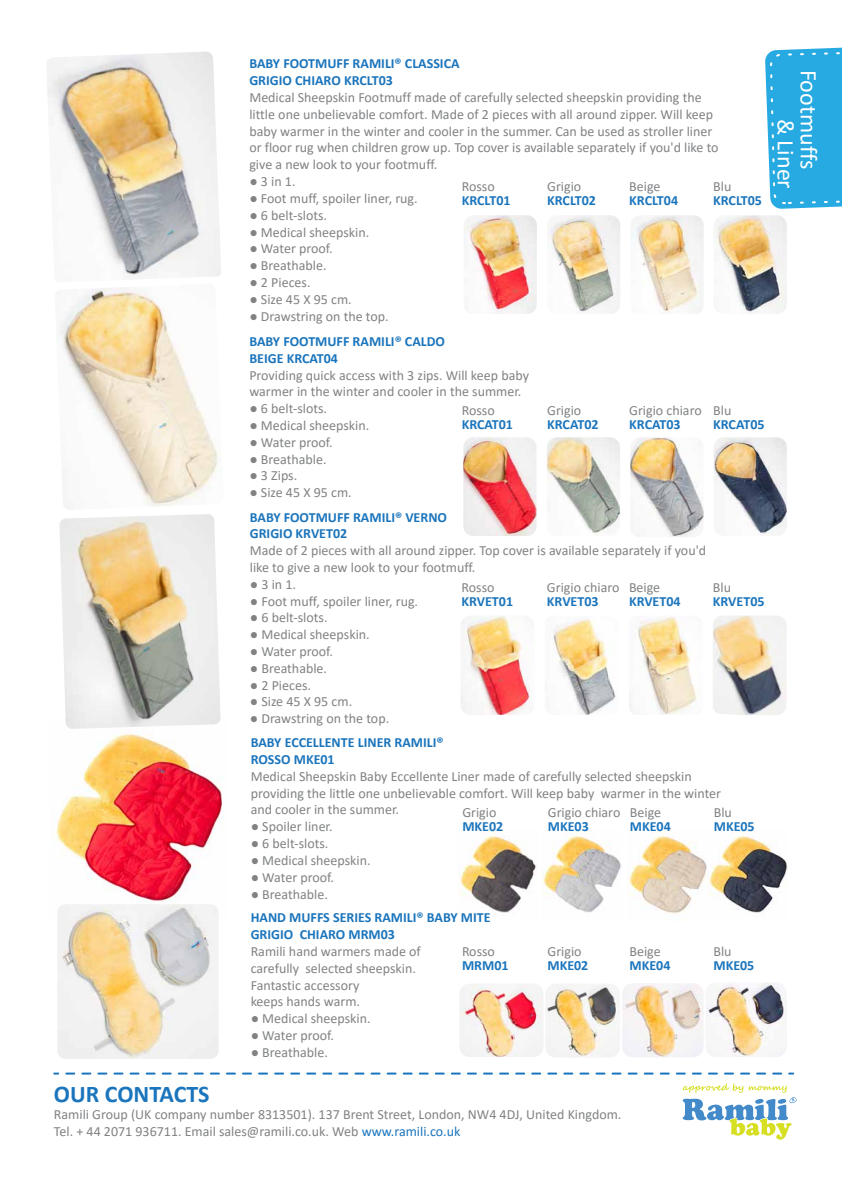
<style>
.page{position:relative;width:842px;height:1191px;background:#fff}
.page>*{position:absolute;margin:0;border:0;box-sizing:border-box;transform-origin:0 0}
.t1{font:24px "Calibri";color:#fff}
.t2{font:700 24px "Calibri";color:#1b75bc}
.t3{font:14px/16.8px "Calibri";color:#808284}
.t4{font:700 14px/16.8px "Calibri";color:#1b75bc}
.s1{color:#1b75bc}
</style>
<div class="page">
<svg style="left:683px;top:1083px;width:114px;height:56px"></svg>
<img style="left:47px;top:52px;width:174px;height:227px">
<img style="left:714px;top:215px;width:73px;height:99px">
<img style="left:631px;top:215px;width:73px;height:99px">
<img style="left:547px;top:215px;width:73px;height:99px">
<img style="left:464px;top:215px;width:73px;height:99px">
<img style="left:714px;top:437px;width:73px;height:99px">
<img style="left:630px;top:437px;width:73px;height:100px">
<img style="left:547px;top:437px;width:73px;height:97px">
<img style="left:463px;top:437px;width:73px;height:99px">
<img style="left:57px;top:287px;width:161px;height:219px">
<img style="left:713px;top:615px;width:74px;height:100px">
<img style="left:629px;top:616px;width:69px;height:98px">
<img style="left:553px;top:616px;width:63px;height:99px">
<img style="left:461px;top:616px;width:69px;height:99px">
<img style="left:56px;top:730px;width:167px;height:172px">
<img style="left:458px;top:831px;width:80px;height:82px">
<img style="left:542px;top:831px;width:80px;height:81px">
<img style="left:628px;top:831px;width:159px;height:84px">
<img style="left:57px;top:904px;width:162px;height:155px">
<img style="left:545px;top:984px;width:75px;height:73px">
<img style="left:622px;top:982px;width:164px;height:75px">
<img style="left:459px;top:984px;width:84px;height:73px">
<img style="left:59px;top:514px;width:162px;height:215px">
<svg style="left:66px;top:1072px;width:727px;height:2px"></svg>
<svg style="left:765px;top:47px;width:77px;height:162px;background:#36b0e3"></svg>
<p class="t4" style="left:249px;top:55px;width:212px">BABY FOOTMUFF RAMILI® CLASSICA<br>GRIGIO CHIARO KRCLT03</p>
<p class="t3" style="left:249px;top:89px;width:471px">Medical Sheepskin Footmuff made of carefully selected sheepskin providing the little one unbelievable comfort. Made of 2 pieces with all around zipper. Will keep baby warmer in the winter and cooler in the summer. Can be used as stroller liner or floor rug when children grow up. Top cover is available separately if you'd like to give a new look to your footmuff.</p>
<p class="t3" style="left:249px;top:173px;width:48px">● 3 in 1.</p>
<p class="t3" style="left:249px;top:189px;width:170px">● Foot muff, spoiler liner, rug.</p>
<p class="t3" style="left:249px;top:206px;width:79px">● 6 belt-slots.</p>
<p class="t3" style="left:249px;top:223px;width:121px">● Medical sheepskin.</p>
<p class="t3" style="left:249px;top:240px;width:85px">● Water proof.</p>
<p class="t3" style="left:249px;top:257px;width:79px">● Breathable.</p>
<p class="t3" style="left:249px;top:273px;width:63px">● 2 Pieces.</p>
<p class="t3" style="left:249px;top:290px;width:104px">● Size 45 X 95 cm.</p>
<p class="t3" style="left:249px;top:307px;width:141px">● Drawstring on the top.</p>
<p class="t3" style="left:713px;top:178px;width:20px">Blu</p>
<p class="t4" style="left:713px;top:192px;width:50px">KRCLT05</p>
<p class="t3" style="left:547px;top:178px;width:36px">Grigio</p>
<p class="t4" style="left:547px;top:192px;width:50px">KRCLT02</p>
<p class="t3" style="left:629px;top:178px;width:33px">Beige</p>
<p class="t4" style="left:629px;top:192px;width:50px">KRCLT04</p>
<p class="t3" style="left:462px;top:178px;width:35px">Rosso</p>
<p class="t4" style="left:462px;top:192px;width:50px">KRCLT01</p>
<p class="t4" style="left:249px;top:332px;width:197px">BABY FOOTMUFF RAMILI® CALDO<br>BEIGE KRCAT04</p>
<p class="t3" style="left:249px;top:366px;width:281px">Providing quick access with 3 zips. Will keep baby warmer in the winter and cooler in the summer.</p>
<p class="t3" style="left:249px;top:400px;width:79px">● 6 belt-slots.</p>
<p class="t3" style="left:249px;top:416px;width:121px">● Medical sheepskin.</p>
<p class="t3" style="left:249px;top:433px;width:85px">● Water proof.</p>
<p class="t3" style="left:249px;top:450px;width:79px">● Breathable.</p>
<p class="t3" style="left:249px;top:467px;width:49px">● 3 Zips.</p>
<p class="t3" style="left:249px;top:484px;width:104px">● Size 45 X 95 cm.</p>
<p class="t3" style="left:462px;top:401px;width:35px">Rosso</p>
<p class="t4" style="left:462px;top:415px;width:53px">KRCAT01</p>
<p class="t3" style="left:547px;top:401px;width:36px">Grigio</p>
<p class="t4" style="left:547px;top:415px;width:53px">KRCAT02</p>
<p class="t3" style="left:629px;top:401px;width:74px">Grigio chiaro</p>
<p class="t4" style="left:629px;top:415px;width:53px">KRCAT03</p>
<p class="t3" style="left:713px;top:401px;width:20px">Blu</p>
<p class="t4" style="left:713px;top:415px;width:53px">KRCAT05</p>
<p class="t4" style="left:250px;top:508px;width:199px">BABY FOOTMUFF RAMILI® VERNO<br>GRIGIO KRVET02</p>
<p class="t3" style="left:250px;top:542px;width:458px">Made of 2 pieces with all around zipper. Top cover is available separately if you'd like to give a new look to your footmuff.</p>
<p class="t3" style="left:250px;top:575px;width:48px">● 3 in 1.</p>
<p class="t3" style="left:250px;top:592px;width:170px">● Foot muff, spoiler liner, rug.</p>
<p class="t3" style="left:250px;top:609px;width:79px">● 6 belt-slots.</p>
<p class="t3" style="left:250px;top:626px;width:121px">● Medical sheepskin.</p>
<p class="t3" style="left:250px;top:642px;width:85px">● Water proof.</p>
<p class="t3" style="left:250px;top:659px;width:79px">● Breathable.</p>
<p class="t3" style="left:250px;top:676px;width:63px">● 2 Pieces.</p>
<p class="t3" style="left:250px;top:693px;width:104px">● Size 45 X 95 cm.</p>
<p class="t3" style="left:250px;top:710px;width:141px">● Drawstring on the top.</p>
<p class="t3" style="left:547px;top:579px;width:74px">Grigio chiaro</p>
<p class="t4" style="left:547px;top:592px;width:53px">KRVET03</p>
<p class="t3" style="left:629px;top:579px;width:33px">Beige</p>
<p class="t4" style="left:629px;top:592px;width:53px">KRVET04</p>
<p class="t3" style="left:461px;top:579px;width:35px">Rosso</p>
<p class="t4" style="left:461px;top:592px;width:53px">KRVET01</p>
<p class="t3" style="left:713px;top:579px;width:20px">Blu</p>
<p class="t4" style="left:713px;top:592px;width:53px">KRVET05</p>
<p class="t4" style="left:251px;top:733px;width:194px">BABY ECCELLENTE LINER RAMILI®<br>ROSSO MKE01</p>
<p class="t3" style="left:251px;top:767px;width:472px">Medical Sheepskin Baby Eccellente Liner made of carefully selected sheepskin providing the little one unbelievable comfort. Will keep baby warmer in the winter and cooler in the summer.</p>
<p class="t3" style="left:251px;top:818px;width:83px">● Spoiler liner.</p>
<p class="t3" style="left:251px;top:834px;width:79px">● 6 belt-slots.</p>
<p class="t3" style="left:251px;top:851px;width:121px">● Medical sheepskin.</p>
<p class="t3" style="left:251px;top:868px;width:85px">● Water proof.</p>
<p class="t3" style="left:251px;top:885px;width:79px">● Breathable.</p>
<p class="t3" style="left:548px;top:803px;width:74px">Grigio chiaro</p>
<p class="t4" style="left:548px;top:817px;width:42px">MKE03</p>
<p class="t3" style="left:714px;top:803px;width:20px">Blu</p>
<p class="t4" style="left:714px;top:817px;width:42px">MKE05</p>
<p class="t3" style="left:462px;top:803px;width:36px">Grigio</p>
<p class="t4" style="left:462px;top:817px;width:42px">MKE02</p>
<p class="t3" style="left:630px;top:803px;width:33px">Beige</p>
<p class="t4" style="left:630px;top:817px;width:42px">MKE04</p>
<p class="t4" style="left:251px;top:909px;width:241px">HAND MUFFS SERIES RAMILI® BABY MITE<br>GRIGIO CHIARO MRM03</p>
<p class="t3" style="left:251px;top:942px;width:172px">Ramili hand warmers made of carefully selected sheepskin.<br>Fantastic accessory<br>keeps hands warm.</p>
<p class="t3" style="left:251px;top:1009px;width:121px">● Medical sheepskin.</p>
<p class="t3" style="left:251px;top:1026px;width:85px">● Water proof.</p>
<p class="t3" style="left:251px;top:1043px;width:79px">● Breathable.</p>
<p class="t3" style="left:462px;top:943px;width:35px">Rosso</p>
<p class="t4" style="left:462px;top:957px;width:48px">MRM01</p>
<p class="t3" style="left:547px;top:943px;width:36px">Grigio</p>
<p class="t4" style="left:547px;top:957px;width:42px">MKE02</p>
<p class="t3" style="left:629px;top:943px;width:33px">Beige</p>
<p class="t4" style="left:629px;top:957px;width:42px">MKE04</p>
<h1 class="t2" style="left:54px;top:1077px;width:157px">OUR CONTACTS</h1>
<p class="t3" style="left:54px;top:1105px;width:569px">Ramili Group (UK company number 8313501). 137 Brent Street, London, NW4 4DJ, United Kingdom.<br>Tel. + 44 2071 936711. Email sales@ramili.co.uk. Web <span class="s1">www.ramili.co.uk</span></p>
<p class="t3" style="left:713px;top:943px;width:20px">Blu</p>
<p class="t4" style="left:713px;top:957px;width:42px">MKE05</p>
<h1 class="t1" style="left:825px;top:70px;width:101px;rotate:90deg">Footmuffs</h1>
<h1 class="t1" style="left:802px;top:118px;width:72px;rotate:90deg">&amp; Liner</h1>
</div>
